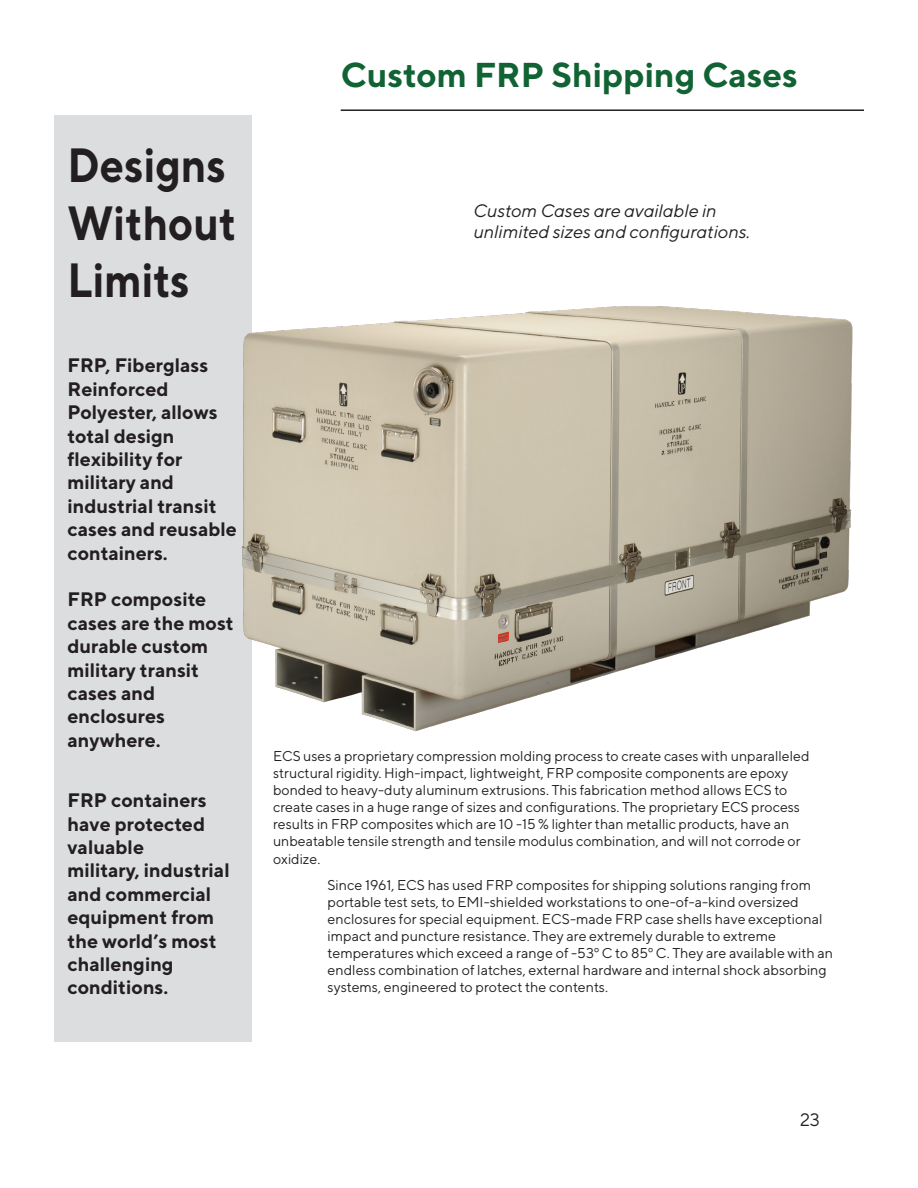
<style>
.page{position:relative;width:918px;height:1188px;background:#fff}
.page>*{position:absolute;margin:0;border:0;box-sizing:border-box;transform-origin:0 0}
.t1{font:700 48px/57.6px "TT Norms";color:#231f20;scale:.89 1}
.t2{font:700 34.5px "TT Norms";color:#116334}
.t3{font:700 19.5px/23.4px "TT Norms";color:#231f20}
.t4{font:italic 18px/21.6px "TT Norms";color:#231f20}
.t5{font:18px "TT Norms";color:#231f20}
.t6{font:14.25px/17.1px "TT Norms";color:#231f20}
</style>
<div class="page">
<div style="left:54px;top:115px;width:198px;height:927px;background:#dcdddf"></div>
<img style="left:179px;top:277px;width:674px;height:455px">
<hr style="left:341px;top:109px;width:523px;height:2px;background:#231f20">
<p class="t1" style="left:68px;top:135px;width:180px">Designs</p>
<p class="t1" style="left:68px;top:193px;width:191px">Without<br>Limits</p>
<p class="t3" style="left:68px;top:353px;width:171px">FRP, Fiberglass<br>Reinforced<br>Polyester, allows total design flexibility for military and industrial transit cases and reusable containers.</p>
<p class="t3" style="left:68px;top:587px;width:168px">FRP composite cases are the most durable custom military transit cases and enclosures anywhere.</p>
<p class="t3" style="left:68px;top:788px;width:164px">FRP containers have protected valuable<br>military, industrial and commercial equipment from the world’s most challenging conditions.</p>
<p class="t2" style="left:341px;top:53px;width:459px">Custom FRP Shipping Cases</p>
<p class="t4" style="left:473px;top:199px;width:278px">Custom Cases are available in unlimited sizes and configurations.</p>
<p class="t6" style="left:273px;top:747px;width:538px">ECS uses a proprietary compression molding process to create cases with unparalleled structural rigidity. High-impact, lightweight, FRP composite components are epoxy bonded to heavy-duty aluminum extrusions. This fabrication method allows ECS to create cases in a huge range of sizes and configurations. The proprietary ECS process results in FRP composites which are 10 -15 % lighter than metallic products, have an unbeatable tensile strength and tensile modulus combination, and will not corrode or oxidize.</p>
<p class="t6" style="left:328px;top:876px;width:507px">Since 1961, ECS has used FRP composites for shipping solutions ranging from portable test sets, to EMI-shielded workstations to one-of-a-kind oversized enclosures for special equipment. ECS-made FRP case shells have exceptional impact and puncture resistance. They are extremely durable to extreme temperatures which exceed a range of -53º C to 85º C. They are available with an endless combination of latches, external hardware and internal shock absorbing systems, engineered to protect the contents.</p>
<p class="t5" style="left:800px;top:1108px;width:21px">23</p>
</div>
